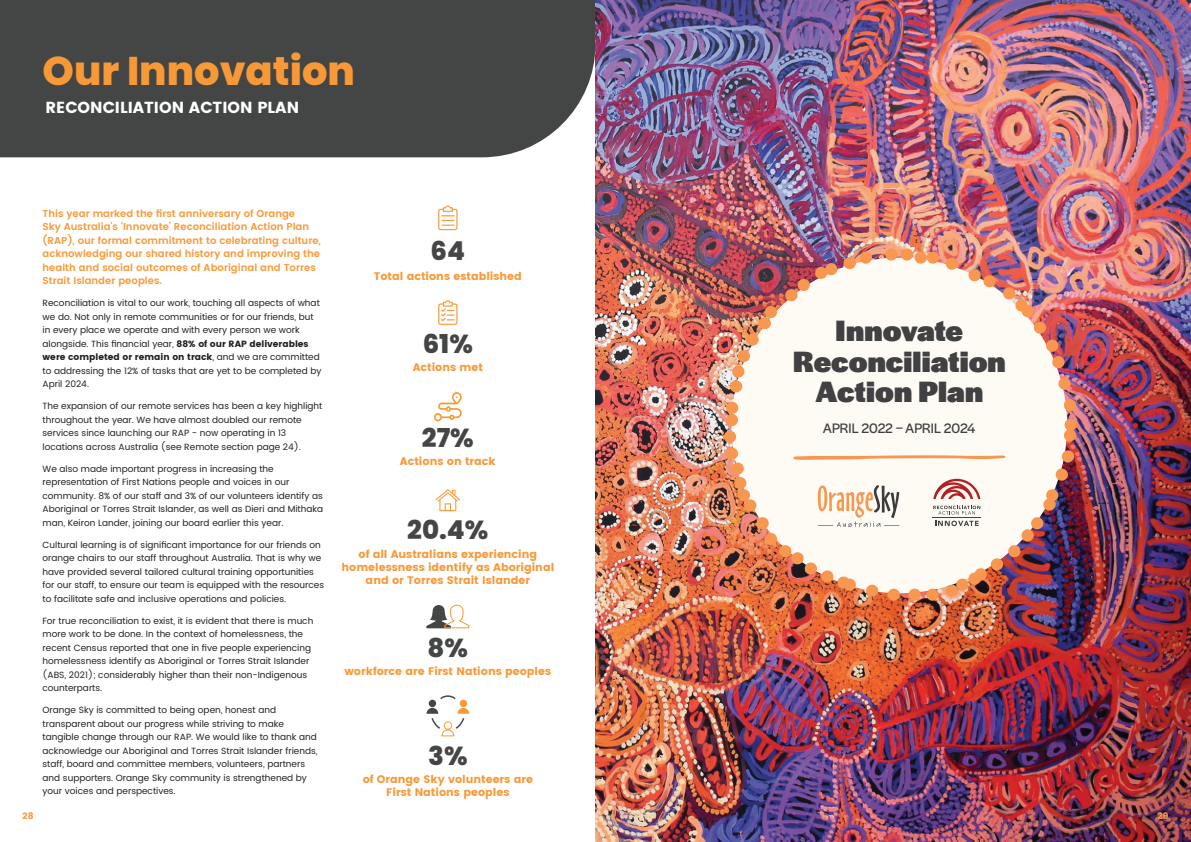
<style>
.page{position:relative;width:1191px;height:842px;background:#fff}
.page>*{position:absolute;margin:0;border:0;box-sizing:border-box;transform-origin:0 0}
.t1{font:800 40px "Poppins";color:#f89938}
.t2{font:900 30.6px/30.6px "Halyard Display";letter-spacing:.005em;color:#414042;text-align:center}
.t3{font:800 26px "Poppins";color:#444545}
.t4{font:700 16px "Poppins";color:#fff}
.t5{font:14.3px "Halyard Display";letter-spacing:-.005em;color:#414042}
.t6{font:700 11px/13.2px "Poppins";color:#f89938;text-align:center}
.t7{font:600 10px/13.5px "Poppins";color:#f89938}
.t8{font:9px/13.5px "Poppins";color:#231f20}
.t9{font:700 9px "Poppins";color:#f89938}
.s1{font-weight:700}
</style>
<div class="page">
<div style="left:0;top:0;width:595px;height:157px;background:#444545"></div>
<img style="left:595px;top:0;width:596px;height:842px">
<img style="left:723px;top:248px;width:354px;height:353px">
<svg style="left:438px;top:205px;width:19px;height:25px"></svg>
<svg style="left:438px;top:300px;width:19px;height:25px"></svg>
<svg style="left:435px;top:489px;width:25px;height:22px"></svg>
<svg style="left:434px;top:392px;width:28px;height:30px"></svg>
<svg style="left:426px;top:604px;width:44px;height:25px"></svg>
<svg style="left:426px;top:695px;width:43px;height:42px"></svg>
<h1 class="t1" style="left:43px;top:47px;width:314px">Our Innovation</h1>
<h3 class="t4" style="left:46px;top:99px;width:255px">RECONCILIATION ACTION PLAN</h3>
<p class="t7" style="left:43px;top:207px;width:280px">This year marked the first anniversary of Orange<br>Sky Australia’s ‘Innovate’ Reconciliation Action Plan (RAP), our formal commitment to celebrating culture, acknowledging our shared history and improving the health and social outcomes of Aboriginal and Torres Strait Islander peoples.</p>
<p class="t8" style="left:43px;top:297px;width:280px">Reconciliation is vital to our work, touching all aspects of what we do. Not only in remote communities or for our friends, but in every place we operate and with every person we work alongside. This financial year, <span class="s1">88% of our RAP deliverables were completed or remain on track</span>, and we are committed to addressing the 12% of tasks that are yet to be completed by April 2024.</p>
<p class="t8" style="left:43px;top:400px;width:281px">The expansion of our remote services has been a key highlight throughout the year. We have almost doubled our remote services since launching our RAP - now operating in 13 locations across Australia (see Remote section page 24).</p>
<p class="t8" style="left:43px;top:462px;width:282px">We also made important progress in increasing the representation of First Nations people and voices in our community. 8% of our staff and 3% of our volunteers identify as Aboriginal or Torres Strait Islander, as well as Dieri and Mithaka man, Keiron Lander, joining our board earlier this year.</p>
<p class="t8" style="left:43px;top:538px;width:283px">Cultural learning is of significant importance for our friends on orange chairs to our staff throughout Australia. That is why we have provided several tailored cultural training opportunities for our staff, to ensure our team is equipped with the resources to facilitate safe and inclusive operations and policies.</p>
<p class="t8" style="left:43px;top:614px;width:272px">For true reconciliation to exist, it is evident that there is much more work to be done. In the context of homelessness, the recent Census reported that one in five people experiencing homelessness identify as Aboriginal or Torres Strait Islander (ABS, 2021); considerably higher than their non-Indigenous counterparts.</p>
<p class="t8" style="left:43px;top:704px;width:276px">Orange Sky is committed to being open, honest and transparent about our progress while striving to make tangible change through our RAP. We would like to thank and acknowledge our Aboriginal and Torres Strait Islander friends, staff, board and committee members, volunteers, partners and supporters. Orange Sky community is strengthened by your voices and perspectives.</p>
<h3 class="t3" style="left:430px;top:236px;width:36px">64</h3>
<p class="t6" style="left:374px;top:269px;width:150px">Total actions established</p>
<h3 class="t3" style="left:423px;top:329px;width:52px">61%</h3>
<p class="t6" style="left:413px;top:361px;width:72px">Actions met</p>
<h3 class="t3" style="left:422px;top:423px;width:53px">27%</h3>
<p class="t6" style="left:400px;top:455px;width:97px">Actions on track</p>
<h3 class="t3" style="left:407px;top:515px;width:83px">20.4%</h3>
<p class="t6" style="left:341px;top:547px;width:214px">of all Australians experiencing homelessness identify as Aboriginal and or Torres Strait Islander</p>
<h3 class="t3" style="left:427px;top:632px;width:42px">8%</h3>
<p class="t6" style="left:344px;top:664px;width:208px">workforce are First Nations peoples</p>
<h3 class="t3" style="left:428px;top:741px;width:41px">3%</h3>
<p class="t6" style="left:363px;top:773px;width:172px">of Orange Sky volunteers are<br>First Nations peoples</p>
<h2 class="t2" style="left:793px;top:314px;width:214px">Innovate<br>Reconciliation<br>Action Plan</h2>
<h3 class="t5" style="left:823px;top:418px;width:154px">APRIL 2022 – APRIL 2024</h3>
<p class="t9" style="left:23px;top:811px;width:12px">28</p>
<p class="t9" style="left:1157px;top:811px;width:12px">29</p>
</div>
